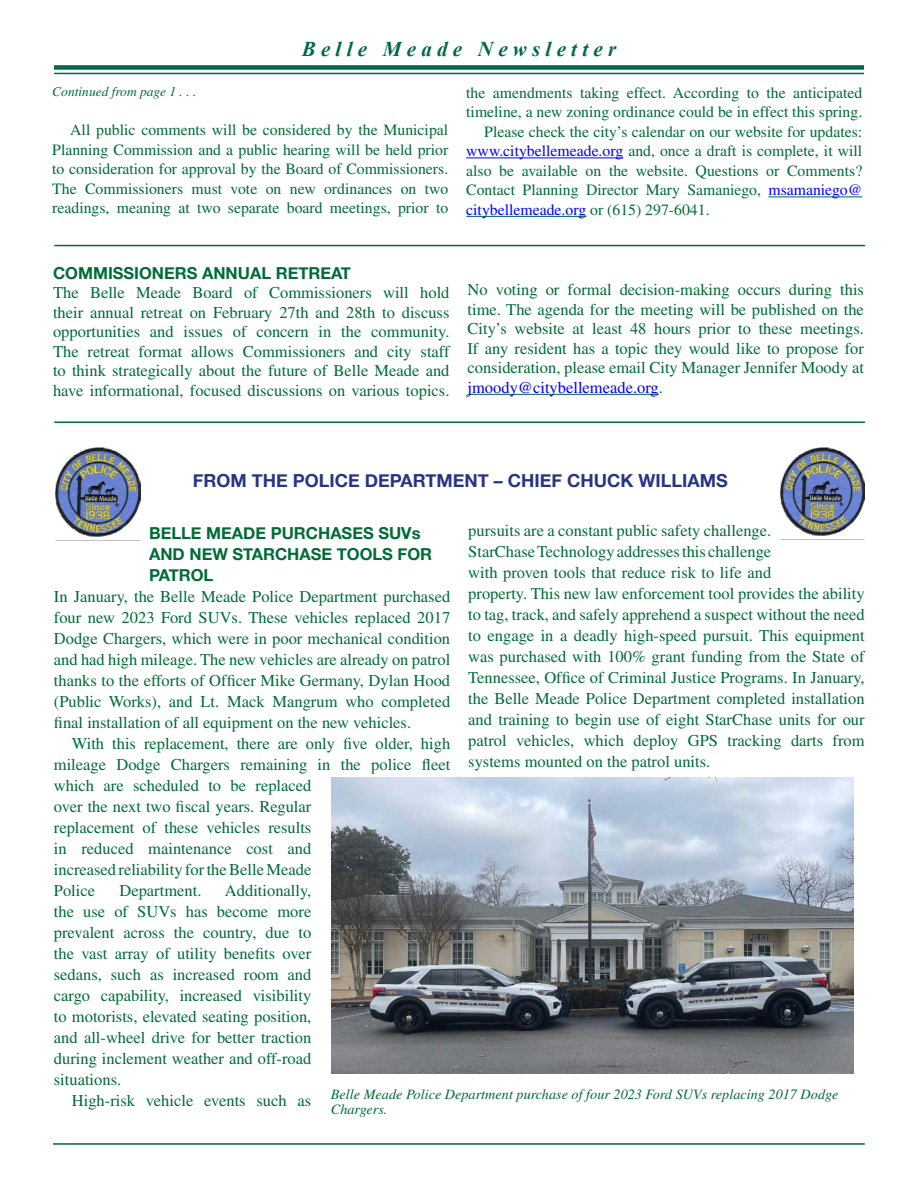
<style>
.page{position:relative;width:918px;height:1188px;background:#fff}
.page>*{position:absolute;margin:0;border:0;box-sizing:border-box;transform-origin:0 0}
.t1{font:italic 700 21px "Times New Roman";letter-spacing:.25em;color:#00684b}
.t2{font:700 18px "Helvetica Neue";color:#283583}
.t3{font:16.5px/21px "Times";color:#006b37;text-align:justify}
.t4{font:700 16.5px/21px "Helvetica Neue";color:#006b37}
.t5{font:15.75px/19.5px "Times";color:#006b37;text-align:justify}
.t6{font:15.75px "Times";color:#00f}
.t7{font:italic 14.25px/15px "Times";color:#006b37}
.t8{font:italic 13.5px "Times";color:#006b37}
.s1{color:#00f}
.s2{color:#006b37}
</style>
<div class="page">
<div style="left:54px;top:65px;width:810px;height:5px;background:#00684b"></div>
<hr style="left:54px;top:73px;width:810px;height:1px;background:#00684b">
<hr style="left:53px;top:1143px;width:812px;height:2px;background:#00684b">
<img style="left:56px;top:448px;width:84px;height:88px">
<img style="left:780px;top:447px;width:85px;height:89px">
<hr style="left:54px;top:245px;width:811px;height:1px;background:#00684b">
<hr style="left:466px;top:157px;width:157px;height:1px;background:#00f">
<hr style="left:768px;top:196px;width:94px;height:1px;background:#00684b">
<hr style="left:466px;top:216px;width:120px;height:1px;background:#00684b">
<hr style="left:468px;top:394px;width:191px;height:1px;background:#00684b">
<hr style="left:54px;top:422px;width:811px;height:1px;background:#00684b">
<img style="left:332px;top:778px;width:522px;height:296px">
<p class="t1" style="left:302px;top:35px;width:316px">Belle Meade Newsletter</p>
<p class="t8" style="left:52px;top:84px;width:146px">Continued from page 1 . . .</p>
<p class="t5" style="left:52px;top:120px;width:398px;text-indent:18px">All public comments will be considered by the Municipal Planning Commission and a public hearing will be held prior to consideration for approval by the Board of Commissioners.<br>The Commissioners must vote on new ordinances on two readings, meaning at two separate board meetings, prior to</p>
<p class="t5" style="left:466px;top:83px;width:398px">the amendments taking effect. According to the anticipated</p>
<p class="t5" style="left:466px;top:102px;width:398px">timeline, a new zoning ordinance could be in effect this spring.</p>
<p class="t5" style="left:484px;top:122px;width:379px">Please check the city’s calendar on our website for updates:</p>
<p class="t5" style="left:466px;top:141px;width:398px"><span class="s1">www.citybellemeade.org</span> and, once a draft is complete, it will</p>
<p class="t5" style="left:466px;top:161px;width:398px">also be available on the website. Questions or Comments?</p>
<p class="t5" style="left:466px;top:180px;width:398px">Contact Planning Director Mary Samaniego, <span class="s1">msamaniego@</span></p>
<p class="t6" style="left:466px;top:201px;width:245px">citybellemeade.org <span class="s2">or (615) 297-6041.</span></p>
<p class="t4" style="left:53px;top:263px;width:299px">COMMISSIONERS ANNUAL RETREAT</p>
<p class="t3" style="left:53px;top:283px;width:398px;line-height:19.5px">The Belle Meade Board of Commissioners will hold their annual retreat on February 27th and 28th to discuss opportunities and issues of concern in the community.<br>The retreat format allows Commissioners and city staff to think strategically about the future of Belle Meade and have informational, focused discussions on various topics.</p>
<p class="t3" style="left:468px;top:280px;width:398px;line-height:19.5px">No voting or formal decision-making occurs during this time. The agenda for the meeting will be published on the City’s website at least 48 hours prior to these meetings.<br>If any resident has a topic they would like to propose for consideration, please email City Manager Jennifer Moody at <span class="s1">jmoody@citybellemeade.org</span>.</p>
<p class="t2" style="left:193px;top:467px;width:536px">FROM THE POLICE DEPARTMENT – CHIEF CHUCK WILLIAMS</p>
<p class="t4" style="left:149px;top:523px;width:285px">BELLE MEADE PURCHASES SUVs<br>AND NEW STARCHASE TOOLS FOR<br>PATROL</p>
<p class="t3" style="left:54px;top:586px;width:398px">In January, the Belle Meade Police Department purchased four new 2023 Ford SUVs. These vehicles replaced 2017<br>Dodge Chargers, which were in poor mechanical condition and had high mileage. The new vehicles are already on patrol thanks to the efforts of Officer Mike Germany, Dylan Hood (Public Works), and Lt. Mack Mangrum who completed final installation of all equipment on the new vehicles.</p>
<p class="t3" style="left:54px;top:733px;width:398px;text-align:left;text-indent:18px">With this replacement, there are only five older, high mileage Dodge Chargers remaining in the police fleet which are scheduled to be replaced<br>over the next two fiscal years. Regular<br>replacement of these vehicles results<br>in reduced maintenance cost and<br>increased reliability for the Belle Meade<br>Police</p>
<p class="t3" style="left:468px;top:520px;width:398px;text-align:left">pursuits are a constant public safety challenge.<br>StarChase Technology addresses this challenge<br>with proven tools that reduce risk to life and<br>property. This new law enforcement tool provides the ability to tag, track, and safely apprehend a suspect without the need to engage in a deadly high-speed pursuit. This equipment was purchased with 100% grant funding from the State of Tennessee, Office of Criminal Justice Programs. In January, the Belle Meade Police Department completed installation and training to begin use of eight StarChase units for our patrol vehicles, which deploy GPS tracking darts from systems mounted on the patrol units.</p>
<p class="t3" style="left:54px;top:880px;width:259px;text-indent:171px">Additionally, the use of SUVs has become more prevalent across the country, due to the vast array of utility benefits over sedans, such as increased room and cargo capability, increased visibility to motorists, elevated seating position, and all-wheel drive for better traction during inclement weather and off-road situations.</p>
<p class="t3" style="left:72px;top:1090px;width:241px">High-risk vehicle events such as</p>
<p class="t3" style="left:119px;top:880px;width:84px">Department.</p>
<p class="t7" style="left:331px;top:1087px;width:509px">Belle Meade Police Department purchase of four 2023 Ford SUVs replacing 2017 Dodge<br>Chargers.</p>
</div>
